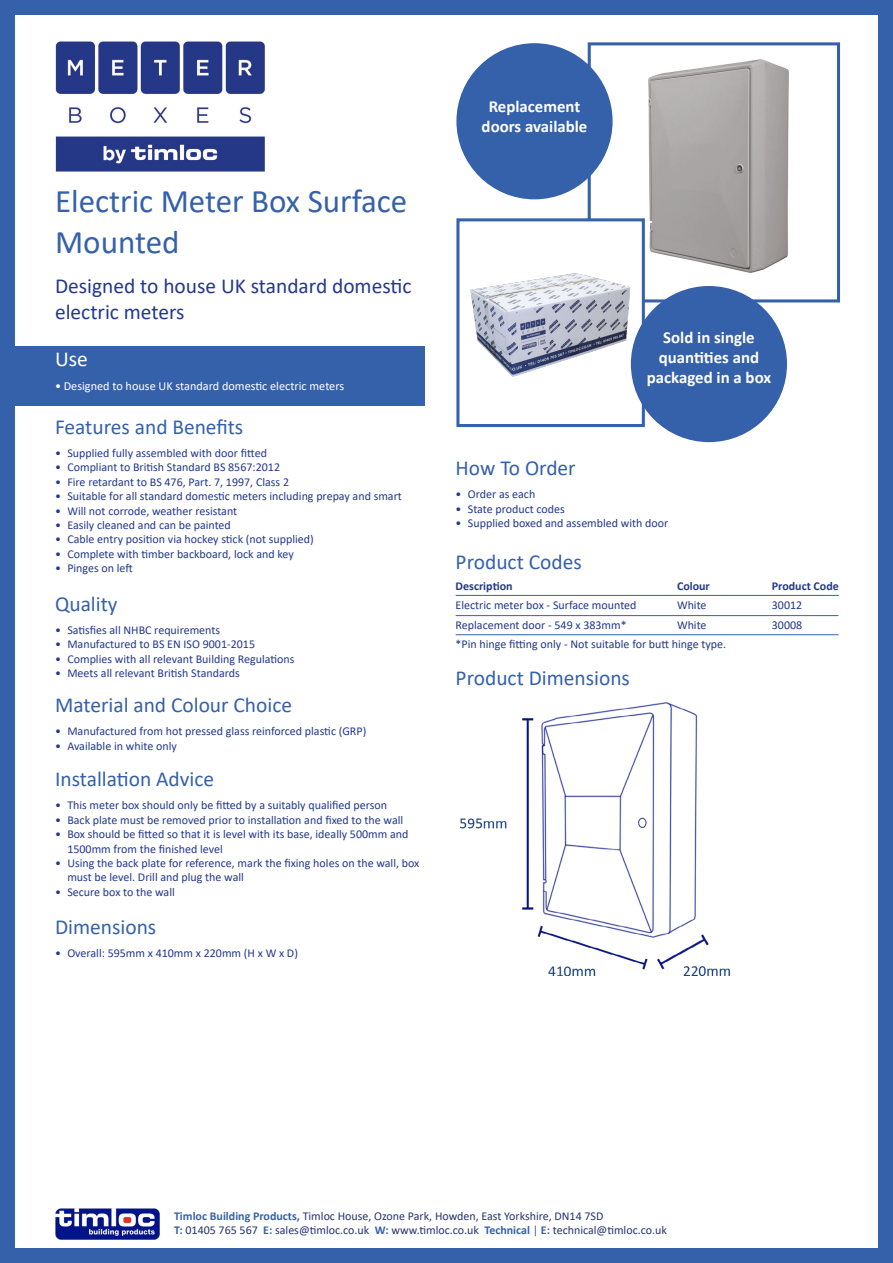
<style>
.page{position:relative;width:893px;height:1263px;background:#fff}
.page>*{position:absolute;margin:0;border:0;box-sizing:border-box;transform-origin:0 0}
.t1{font:33px/40.3px "Calibri";color:#3561ab}
.t2{font:21.45px "Calibri";color:#3561ab}
.t3{font:21.45px/25.7px "Calibri";color:#24388d}
.t4{font:21.45px "Calibri";color:#fff}
.t5{font:700 16.8px/20.2px "Calibri";color:#fff;text-align:center}
.t6{font:12.3px "Calibri";color:#fff}
.t7{font:12px/14.4px "Calibri";color:#24388d}
.t8{font:12px/14.4px "Calibri";color:#283371}
.t9{font:12px/19.5px "Calibri";color:#243887}
.t10{font:700 12px "Calibri";color:#243887}
.s1{font-weight:700;color:#3561ab}
.s2{color:#3561ab}
</style>
<div class="page">
<div style="left:0;top:0;width:893px;height:1263px;border:15px solid #3561ab"></div>
<img style="left:55px;top:1208px;width:105px;height:32px">
<div style="left:0;top:346px;width:424px;height:60px;background:#3561ab"></div>
<img style="left:460px;top:702px;width:269px;height:273px">
<img style="left:611px;top:59px;width:178px;height:214px">
<div style="left:588px;top:42px;width:252px;height:260px;border:3px solid #3561ab"></div>
<hr style="left:456px;top:595px;width:383px;height:1px;background:#3363ac">
<hr style="left:456px;top:615px;width:382px;height:1px;background:#3363ac">
<hr style="left:456px;top:634px;width:382px;height:1px;background:#3363ac">
<img style="left:55px;top:41px;width:210px;height:131px">
<div style="left:458px;top:220px;width:185px;height:205px;background:#fff"></div>
<img style="left:470px;top:273px;width:171px;height:119px">
<div style="left:456px;top:218px;width:189px;height:209px;border:3px solid #3363ac"></div>
<div style="left:631px;top:286px;width:156px;height:156px;background:#3561ab;border-radius:50%"></div>
<div style="left:456px;top:43px;width:157px;height:156px;background:#3561ab;border-radius:50%"></div>
<h1 class="t1" style="left:55px;top:180px;width:354px">Electric Meter Box Surface<br>Mounted</h1>
<h2 class="t3" style="left:55px;top:273px;width:358px">Designed to house UK standard domestic electric meters</h2>
<h2 class="t4" style="left:55px;top:344px;width:34px">Use</h2>
<p class="t6" style="left:55px;top:378px;width:291px">• Designed to house UK standard domestic electric meters</p>
<h2 class="t2" style="left:55px;top:412px;width:190px">Features and Benefits</h2>
<p class="t7" style="left:55px;top:445px;width:213px">• Supplied fully assembled with door fitted</p>
<p class="t7" style="left:55px;top:460px;width:227px">• Compliant to British Standard BS 8567:2012</p>
<p class="t7" style="left:55px;top:474px;width:236px">• Fire retardant to BS 476, Part. 7, 1997, Class 2</p>
<p class="t7" style="left:55px;top:489px;width:348px">• Suitable for all standard domestic meters including prepay and smart</p>
<p class="t7" style="left:55px;top:503px;width:184px">• Will not corrode, weather resistant</p>
<p class="t7" style="left:55px;top:517px;width:177px">• Easily cleaned and can be painted</p>
<p class="t7" style="left:55px;top:532px;width:260px">• Cable entry position via hockey stick (not supplied)</p>
<p class="t7" style="left:55px;top:546px;width:240px">• Complete with timber backboard, lock and key</p>
<p class="t7" style="left:55px;top:561px;width:79px">• Pinges on left</p>
<h2 class="t2" style="left:55px;top:588px;width:64px">Quality</h2>
<p class="t7" style="left:55px;top:622px;width:167px">• Satisfies all NHBC requirements</p>
<p class="t7" style="left:55px;top:637px;width:202px">• Manufactured to BS EN ISO 9001-2015</p>
<p class="t7" style="left:55px;top:651px;width:241px">• Complies with all relevant Building Regulations</p>
<p class="t7" style="left:55px;top:666px;width:186px">• Meets all relevant British Standards</p>
<h2 class="t2" style="left:55px;top:690px;width:239px">Material and Colour Choice</h2>
<p class="t7" style="left:55px;top:724px;width:313px">• Manufactured from hot pressed glass reinforced plastic (GRP)</p>
<p class="t7" style="left:55px;top:738px;width:123px">• Available in white only</p>
<h2 class="t2" style="left:55px;top:764px;width:161px">Installation Advice</h2>
<p class="t7" style="left:55px;top:798px;width:334px">• This meter box should only be fitted by a suitably qualified person</p>
<p class="t7" style="left:55px;top:812px;width:350px">• Back plate must be removed prior to installation and fixed to the wall</p>
<p class="t7" style="left:67px;top:827px;width:343px;text-indent:-12px">• Box should be fitted so that it is level with its base, ideally 500mm and<br>1500mm from the finished level</p>
<p class="t7" style="left:67px;top:855px;width:354px;text-indent:-12px">• Using the back plate for reference, mark the fixing holes on the wall, box must be level. Drill and plug the wall</p>
<p class="t7" style="left:55px;top:884px;width:121px">• Secure box to the wall</p>
<h2 class="t2" style="left:55px;top:912px;width:103px">Dimensions</h2>
<p class="t7" style="left:55px;top:946px;width:244px">• Overall: 595mm x 410mm x 220mm (H x W x D)</p>
<h3 class="t5" style="left:482px;top:96px;width:107px">Replacement doors available</h3>
<h3 class="t5" style="left:647px;top:327px;width:126px">Sold in single quantities and packaged in a box</h3>
<h2 class="t2" style="left:456px;top:453px;width:122px">How To Order</h2>
<p class="t7" style="left:456px;top:487px;width:81px">• Order as each</p>
<p class="t7" style="left:456px;top:501px;width:111px">• State product codes</p>
<p class="t7" style="left:456px;top:516px;width:214px">• Supplied boxed and assembled with door</p>
<h2 class="t2" style="left:456px;top:547px;width:128px">Product Codes</h2>
<p class="t10" style="left:677px;top:577px;width:34px">Colour</p>
<p class="t9" style="left:677px;top:595px;width:31px">White<br>White</p>
<p class="t10" style="left:456px;top:577px;width:58px">Description</p>
<p class="t9" style="left:456px;top:595px;width:272px">Electric meter box - Surface mounted<br>Replacement door - 549 x 383mm*<br>*Pin hinge fitting only - Not suitable for butt hinge type.</p>
<h2 class="t2" style="left:456px;top:663px;width:176px">Product Dimensions</h2>
<p class="t10" style="left:772px;top:577px;width:69px">Product Code</p>
<p class="t9" style="left:772px;top:595px;width:32px">30012<br>30008</p>
<p class="t8" style="left:174px;top:1208px;width:494px"><span class="s1">Timloc Building Products,</span> Timloc House, Ozone Park, Howden, East Yorkshire, DN14 7SD<br><span class="s1">T:</span> 01405 765 567 <span class="s1">E:</span> sales@timloc.co.uk <span class="s1">W:</span> www.timloc.co.uk <span class="s1">Technical</span> <span class="s2">|</span> <span class="s1">E:</span> technical@timloc.co.uk</p>
</div>
